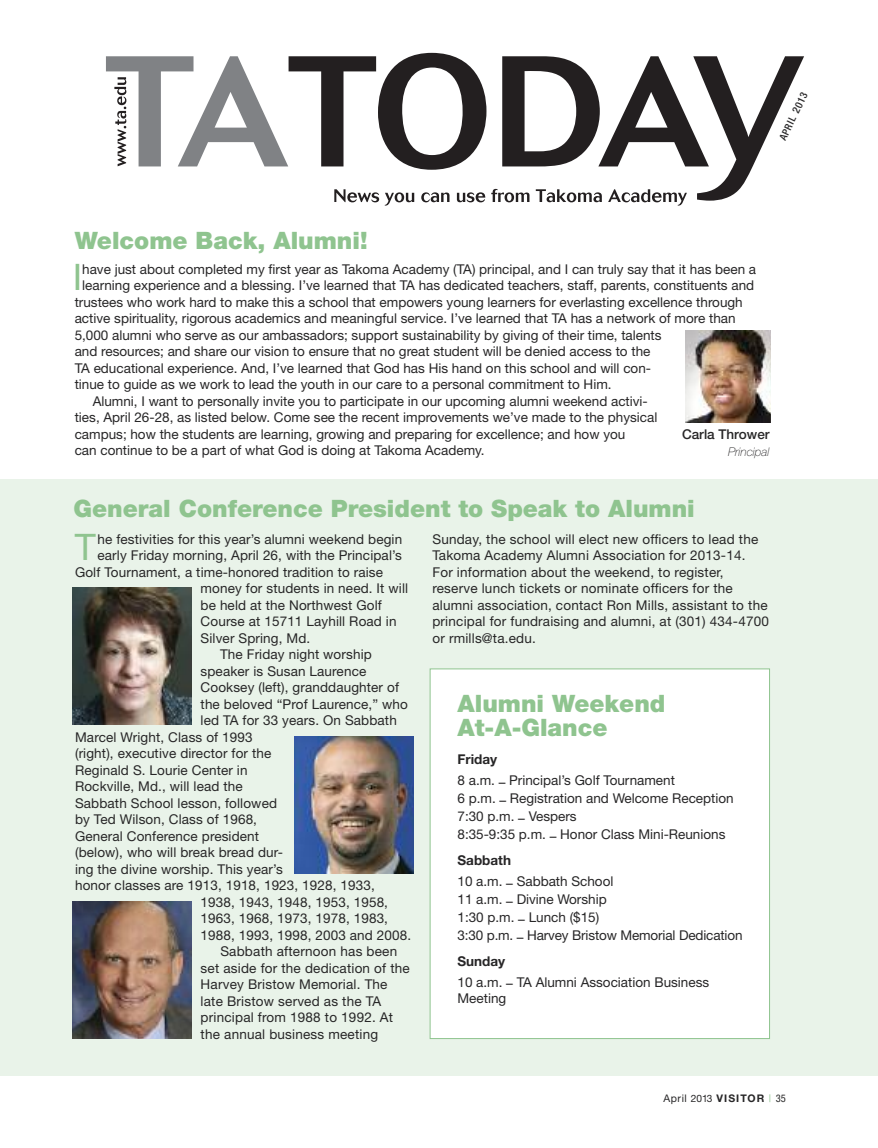
<style>
.page{position:relative;width:878px;height:1148px;background:#fff}
.page>*{position:absolute;margin:0;border:0;box-sizing:border-box;transform-origin:0 0}
.t1{font:36.6px "Helvetica Neue";color:#8fc48f}
.t2{font:900 24px/24px "Helvetica Neue";color:#8fc48f}
.t3{font:13.5px/16.5px "Helvetica Neue";color:#272627}
.t4{font:700 13.5px "Helvetica Neue";color:#272627}
.t5{font:500 13.5px "Helvetica Neue";color:#272627}
.t6{font:italic 100 12px "Helvetica Neue";color:#272627}
.t7{font:700 10.5px "Helvetica Neue";letter-spacing:.1em;color:#272627}
.t8{font:500 condensed 10.05px "Helvetica Neue";color:#272627}
.s1{font-size:10.5px}
.s2{font-weight:400}
.s3{font-weight:400;font-size:10.2px}
.s4{font-weight:400;font-stretch:condensed;color:#8fc48f}
.s5{font-weight:400;font-stretch:condensed}
</style>
<div class="page">
<hr style="left:0;top:333px;width:1px;height:686px;background:#e9f3e9">
<div style="left:0;top:479px;width:878px;height:596px;background:#e9f3e9"></div>
<img style="left:685px;top:331px;width:86px;height:91px">
<svg style="left:106px;top:53px;width:698px;height:153px"></svg>
<img style="left:72px;top:587px;width:120px;height:137px">
<img style="left:294px;top:736px;width:120px;height:137px">
<img style="left:72px;top:901px;width:120px;height:138px">
<div style="left:430px;top:669px;width:339px;height:369px;background:#fff"></div>
<div style="left:429px;top:668px;width:340px;height:370px;border:1px solid #8fc48f"></div>
<p class="t8" style="left:779px;top:138px;width:53px;rotate:-64deg">APRIL <span class="s1">2013</span></p>
<h2 class="t2" style="left:75px;top:230px;width:294px">Welcome Back, Alumni!</h2>
<h1 class="t1" style="left:73px;top:264px;width:11px">I</h1>
<p class="t3" style="left:82px;top:262px;width:675px">have just about completed my first year as Takoma Academy (TA) principal, and I can truly say that it has been a</p>
<p class="t3" style="left:82px;top:278px;width:673px">learning experience and a blessing. I’ve learned that TA has dedicated teachers, staff, parents, constituents and</p>
<p class="t3" style="left:75px;top:295px;width:669px">trustees who work hard to make this a school that empowers young learners for everlasting excellence through</p>
<p class="t3" style="left:75px;top:311px;width:662px">active spirituality, rigorous academics and meaningful service. I’ve learned that TA has a network of more than</p>
<p class="t3" style="left:75px;top:328px;width:588px">5,000 alumni who serve as our ambassadors; support sustainability by giving of their time, talents</p>
<p class="t3" style="left:75px;top:344px;width:577px">and resources; and share our vision to ensure that no great student will be denied access to the</p>
<p class="t3" style="left:75px;top:361px;width:578px">TA educational experience. And, I’ve learned that God has His hand on this school and will con-</p>
<p class="t3" style="left:75px;top:377px;width:538px">tinue to guide as we work to lead the youth in our care to a personal commitment to Him.</p>
<p class="t3" style="left:93px;top:394px;width:556px">Alumni, I want to personally invite you to participate in our upcoming alumni weekend activi-</p>
<p class="t3" style="left:75px;top:410px;width:584px">ties, April 26-28, as listed below. Come see the recent improvements we’ve made to the physical</p>
<p class="t3" style="left:75px;top:427px;width:552px">campus; how the students are learning, growing and preparing for excellence; and how you</p>
<p class="t3" style="left:75px;top:443px;width:411px">can continue to be a part of what God is doing at Takoma Academy.</p>
<p class="t5" style="left:682px;top:430px;width:89px">Carla Thrower</p>
<p class="t6" style="left:728px;top:447px;width:43px">Principal</p>
<h2 class="t2" style="left:74px;top:498px;width:622px">General Conference President to Speak to Alumni</h2>
<h1 class="t1" style="left:75px;top:534px;width:23px">T</h1>
<p class="t3" style="left:98px;top:532px;width:306px">he festivities for this year’s alumni weekend begin</p>
<p class="t3" style="left:98px;top:548px;width:306px">early Friday morning, April 26, with the Principal’s</p>
<p class="t3" style="left:75px;top:565px;width:309px">Golf Tournament, a time-honored tradition to raise</p>
<p class="t3" style="left:201px;top:581px;width:209px">money for students in need. It will</p>
<p class="t3" style="left:201px;top:598px;width:183px">be held at the Northwest Golf</p>
<p class="t3" style="left:201px;top:614px;width:197px">Course at 15711 Layhill Road in</p>
<p class="t3" style="left:201px;top:631px;width:111px">Silver Spring, Md.</p>
<p class="t3" style="left:220px;top:647px;width:153px">The Friday night worship</p>
<p class="t3" style="left:201px;top:664px;width:167px">speaker is Susan Laurence</p>
<p class="t3" style="left:201px;top:680px;width:200px">Cooksey (left), granddaughter of</p>
<p class="t3" style="left:201px;top:697px;width:209px">the beloved “Prof Laurence,” who</p>
<p class="t3" style="left:201px;top:713px;width:198px">led TA for 33 years. On Sabbath</p>
<p class="t3" style="left:75px;top:730px;width:179px">Marcel Wright, Class of 1993</p>
<p class="t3" style="left:75px;top:746px;width:198px">(right), executive director for the</p>
<p class="t3" style="left:75px;top:763px;width:174px">Reginald S. Lourie Center in</p>
<p class="t3" style="left:75px;top:779px;width:169px">Rockville, Md., will lead the</p>
<p class="t3" style="left:75px;top:796px;width:203px">Sabbath School lesson, followed</p>
<p class="t3" style="left:75px;top:812px;width:183px">by Ted Wilson, Class of 1968,</p>
<p class="t3" style="left:75px;top:829px;width:186px">General Conference president</p>
<p class="t3" style="left:75px;top:845px;width:209px">(below), who will break bread dur-</p>
<p class="t3" style="left:75px;top:862px;width:209px">ing the divine worship. This year’s</p>
<p class="t3" style="left:75px;top:878px;width:301px">honor classes are 1913, 1918, 1923, 1928, 1933,</p>
<p class="t3" style="left:201px;top:895px;width:189px">1938, 1943, 1948, 1953, 1958,</p>
<p class="t3" style="left:201px;top:911px;width:189px">1963, 1968, 1973, 1978, 1983,</p>
<p class="t3" style="left:201px;top:928px;width:212px">1988, 1993, 1998, 2003 and 2008.</p>
<p class="t3" style="left:220px;top:944px;width:178px">Sabbath afternoon has been</p>
<p class="t3" style="left:201px;top:961px;width:211px">set aside for the dedication of the</p>
<p class="t3" style="left:201px;top:977px;width:188px">Harvey Bristow Memorial. The</p>
<p class="t3" style="left:201px;top:994px;width:182px">late Bristow served as the TA</p>
<p class="t3" style="left:201px;top:1010px;width:194px">principal from 1988 to 1992. At</p>
<p class="t3" style="left:201px;top:1027px;width:179px">the annual business meeting</p>
<p class="t3" style="left:432px;top:532px;width:338px">Sunday, the school will elect new officers to lead the Takoma Academy Alumni Association for 2013-14.<br>For information about the weekend, to register, reserve lunch tickets or nominate officers for the alumni association, contact Ron Mills, assistant to the principal for fundraising and alumni, at (301) 434-4700 or rmills@ta.edu.</p>
<h2 class="t2" style="left:457px;top:693px;width:209px">Alumni Weekend<br>At-A-Glance</h2>
<p class="t4" style="left:457px;top:754px;width:41px">Friday</p>
<p class="t3" style="left:457px;top:773px;width:278px;line-height:18px">8 a.m. – Principal’s Golf Tournament<br>6 p.m. – Registration and Welcome Reception 7:30 p.m. – Vespers<br>8:35-9:35 p.m. – Honor Class Mini-Reunions</p>
<p class="t4" style="left:457px;top:855px;width:55px">Sabbath</p>
<p class="t3" style="left:457px;top:873px;width:286px;line-height:18px">10 a.m. – Sabbath School<br>11 a.m. – Divine Worship<br>1:30 p.m. – Lunch ($15)<br>3:30 p.m. – Harvey Bristow Memorial Dedication</p>
<p class="t4" style="left:457px;top:955px;width:49px">Sunday</p>
<p class="t3" style="left:457px;top:974px;width:253px">10 a.m. – TA Alumni Association Business<br>Meeting</p>
<p class="t7" style="left:663px;top:1094px;width:124px"><span class="s2">April</span> <span class="s3">2013</span> VISITOR <span class="s4">|</span> <span class="s5">35</span></p>
</div>
